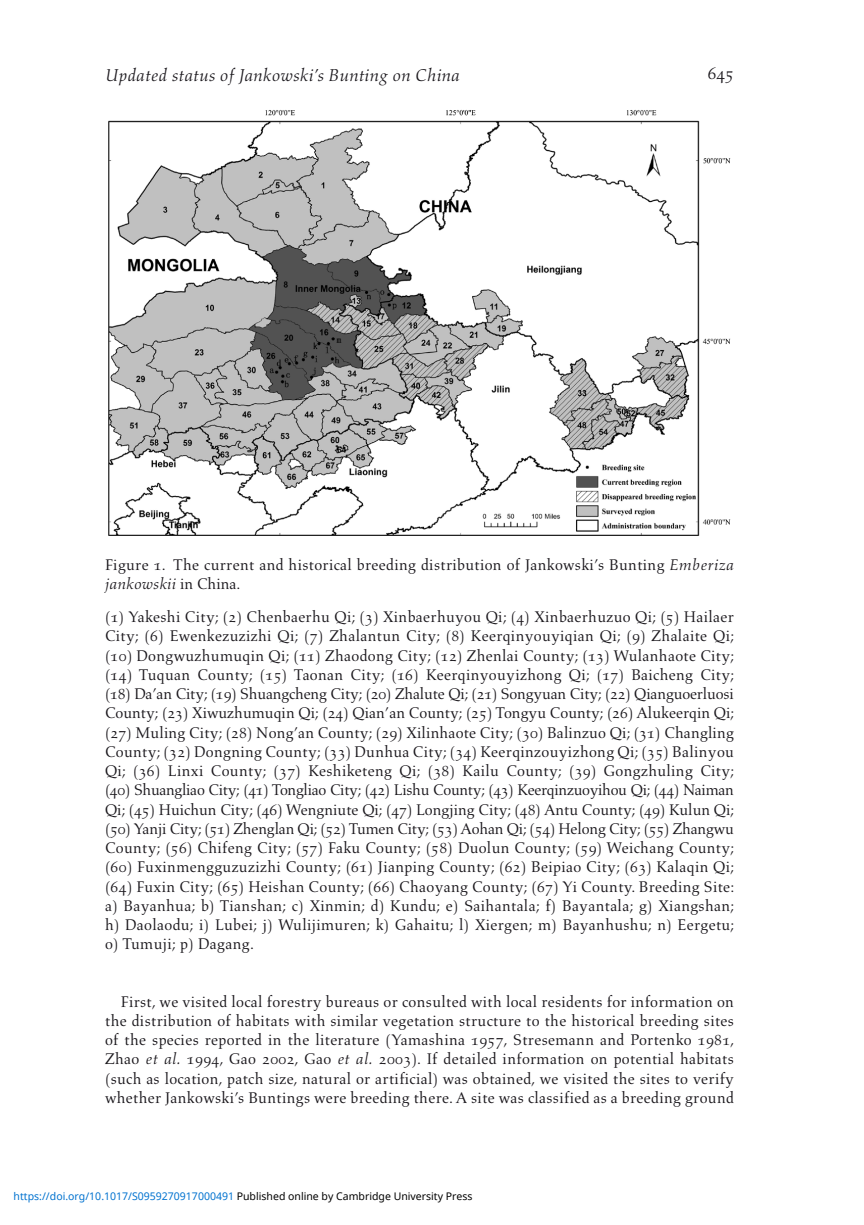
<style>
.page{position:relative;width:864px;height:1225px;background:#fff}
.page>*{position:absolute;margin:0;border:0;box-sizing:border-box;transform-origin:0 0}
.t1{font:italic 17.5px "Aldus";color:#1a171c}
.t2{font:17.5px "Aldus Roman SC";color:#1a171c}
.t3{font:15.75px/19.2px "Aldus";letter-spacing:.02em;color:#1a171c;text-align:justify}
.t4{font:10.5px "Noto Sans";color:#0172cf}
.s1{font-family:"Aldus Roman SC"}
.s2{font-style:italic}
.s3{color:#000}
</style>
<div class="page">
<img style="left:108px;top:109px;width:623px;height:427px">
<p class="t1" style="left:105px;top:65px;width:356px">Updated status of Jankowski’s Bunting on China</p>
<p class="t2" style="left:707px;top:63px;width:28px">645</p>
<p class="t3" style="left:105px;top:555px;width:630px">Figure <span class="s1">1</span>. The current and historical breeding distribution of Jankowski’s Bunting <span class="s2">Emberiza jankowskii</span> in China.</p>
<p class="t3" style="left:105px;top:607px;width:630px">(<span class="s1">1</span>) Yakeshi City; (<span class="s1">2</span>) Chenbaerhu Qi; (<span class="s1">3</span>) Xinbaerhuyou Qi; (<span class="s1">4</span>) Xinbaerhuzuo Qi; (<span class="s1">5</span>) Hailaer City; (<span class="s1">6</span>) Ewenkezuzizhi Qi; (<span class="s1">7</span>) Zhalantun City; (<span class="s1">8</span>) Keerqinyouyiqian Qi; (<span class="s1">9</span>) Zhalaite Qi; (<span class="s1">10</span>) Dongwuzhumuqin Qi; (<span class="s1">11</span>) Zhaodong City; (<span class="s1">12</span>) Zhenlai County; (<span class="s1">13</span>) Wulanhaote City; (<span class="s1">14</span>) Tuquan County; (<span class="s1">15</span>) Taonan City; (<span class="s1">16</span>) Keerqinyouyizhong Qi; (<span class="s1">17</span>) Baicheng City; (<span class="s1">18</span>) Da’an City; (<span class="s1">19</span>) Shuangcheng City; (<span class="s1">20</span>) Zhalute Qi; (<span class="s1">21</span>) Songyuan City; (<span class="s1">22</span>) Qianguoerluosi County; (<span class="s1">23</span>) Xiwuzhumuqin Qi; (<span class="s1">24</span>) Qian’an County; (<span class="s1">25</span>) Tongyu County; (<span class="s1">26</span>) Alukeerqin Qi; (<span class="s1">27</span>) Muling City; (<span class="s1">28</span>) Nong’an County; (<span class="s1">29</span>) Xilinhaote City; (<span class="s1">30</span>) Balinzuo Qi; (<span class="s1">31</span>) Changling County; (<span class="s1">32</span>) Dongning County; (<span class="s1">33</span>) Dunhua City; (<span class="s1">34</span>) Keerqinzouyizhong Qi; (<span class="s1">35</span>) Balinyou Qi; (<span class="s1">36</span>) Linxi County; (<span class="s1">37</span>) Keshiketeng Qi; (<span class="s1">38</span>) Kailu County; (<span class="s1">39</span>) Gongzhuling City; (<span class="s1">40</span>) Shuangliao City; (<span class="s1">41</span>) Tongliao City; (<span class="s1">42</span>) Lishu County; (<span class="s1">43</span>) Keerqinzuoyihou Qi; (<span class="s1">44</span>) Naiman Qi; (<span class="s1">45</span>) Huichun City; (<span class="s1">46</span>) Wengniute Qi; (<span class="s1">47</span>) Longjing City; (<span class="s1">48</span>) Antu County; (<span class="s1">49</span>) Kulun Qi; (<span class="s1">50</span>) Yanji City; (<span class="s1">51</span>) Zhenglan Qi; (<span class="s1">52</span>) Tumen City; (<span class="s1">53</span>) Aohan Qi; (<span class="s1">54</span>) Helong City; (<span class="s1">55</span>) Zhangwu County; (<span class="s1">56</span>) Chifeng City; (<span class="s1">57</span>) Faku County; (<span class="s1">58</span>) Duolun County; (<span class="s1">59</span>) Weichang County; (<span class="s1">60</span>) Fuxinmengguzuzizhi County; (<span class="s1">61</span>) Jianping County; (<span class="s1">62</span>) Beipiao City; (<span class="s1">63</span>) Kalaqin Qi; (<span class="s1">64</span>) Fuxin City; (<span class="s1">65</span>) Heishan County; (<span class="s1">66</span>) Chaoyang County; (<span class="s1">67</span>) Yi County. Breeding Site: a) Bayanhua; b) Tianshan; c) Xinmin; d) Kundu; e) Saihantala; f) Bayantala; g) Xiangshan; h) Daolaodu; i) Lubei; j) Wulijimuren; k) Gahaitu; l) Xiergen; m) Bayanhushu; n) Eergetu; o) Tumuji; p) Dagang.</p>
<p class="t3" style="left:105px;top:992px;width:630px;text-indent:16px">First, we visited local forestry bureaus or consulted with local residents for information on the distribution of habitats with similar vegetation structure to the historical breeding sites of the species reported in the literature (Yamashina <span class="s1">1957</span>, Stresemann and Portenko <span class="s1">1981</span>, Zhao <span class="s2">et al.</span> <span class="s1">1994</span>, Gao <span class="s1">2002</span>, Gao <span class="s2">et al.</span> <span class="s1">2003</span>). If detailed information on potential habitats (such as location, patch size, natural or artificial) was obtained, we visited the sites to verify whether Jankowski’s Buntings were breeding there. A site was classified as a breeding ground</p>
<p class="t4" style="left:14px;top:1189px;width:460px">https://doi.org/10.1017/S0959270917000491 <span class="s3">Published online by Cambridge University Press</span></p>
</div>
